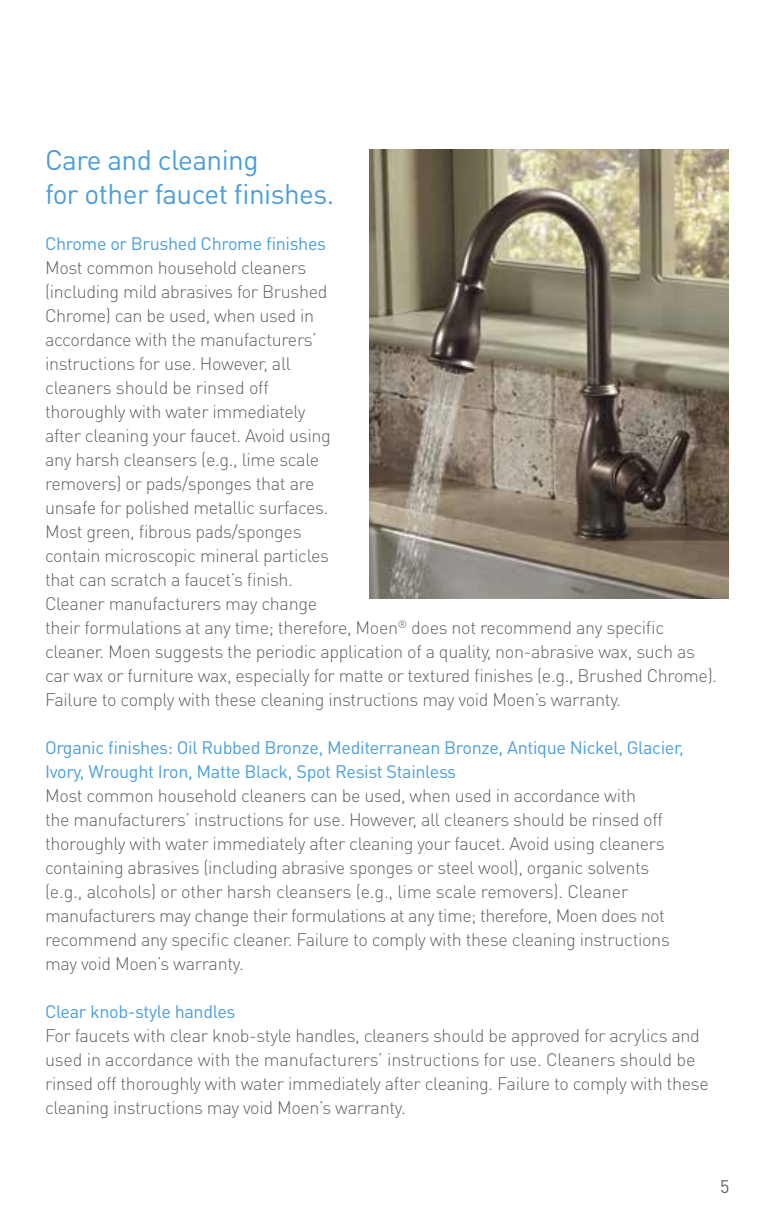
<style>
.page{position:relative;width:774px;height:1224px;background:#fff}
.page>*{position:absolute;margin:0;border:0;box-sizing:border-box;transform-origin:0 0}
.t1{font:28px/34px "DINOT";letter-spacing:-.02em;color:#4c9edc}
.t2{font:300 18px/24px "DINOT";letter-spacing:-.02em;color:#636363}
.t3{font:18px/24px "DINOT";letter-spacing:-.02em;color:#4c9edc}
.t4{font:18px "DINOT";color:#636363}
</style>
<div class="page">
<img style="left:369px;top:149px;width:360px;height:449px">
<h1 class="t1" style="left:45px;top:142px;width:291px">Care and cleaning<br>for other faucet finishes.</h1>
<p class="t3" style="left:45px;top:231px;width:283px">Chrome or Brushed Chrome finishes</p>
<p class="t2" style="left:45px;top:255px;width:674px">Most common household cleaners<br>(including mild abrasives for Brushed<br>Chrome) can be used, when used in<br>accordance with the manufacturers’<br>instructions for use. However, all<br>cleaners should be rinsed off<br>thoroughly with water immediately<br>after cleaning your faucet. Avoid using<br>any harsh cleansers (e.g., lime scale<br>removers) or pads/sponges that are<br>unsafe for polished metallic surfaces.<br>Most green, fibrous pads/sponges<br>contain microscopic mineral particles<br>that can scratch a faucet’s finish.<br>Cleaner manufacturers may change<br>their formulations at any time; therefore, Moen<sup>®</sup> does not recommend any specific cleaner. Moen suggests the periodic application of a quality, non-abrasive wax, such as car wax or furniture wax, especially for matte or textured finishes (e.g., Brushed Chrome).<br>Failure to comply with these cleaning instructions may void Moen’s warranty.</p>
<p class="t3" style="left:45px;top:735px;width:640px">Organic finishes: Oil Rubbed Bronze, Mediterranean Bronze, Antique Nickel, Glacier,<br>Ivory, Wrought Iron, Matte Black, Spot Resist Stainless</p>
<p class="t2" style="left:45px;top:783px;width:626px">Most common household cleaners can be used, when used in accordance with<br>the manufacturers’ instructions for use. However, all cleaners should be rinsed off thoroughly with water immediately after cleaning your faucet. Avoid using cleaners containing abrasives (including abrasive sponges or steel wool), organic solvents (e.g., alcohols) or other harsh cleansers (e.g., lime scale removers). Cleaner manufacturers may change their formulations at any time; therefore, Moen does not recommend any specific cleaner. Failure to comply with these cleaning instructions may void Moen’s warranty.</p>
<p class="t3" style="left:45px;top:999px;width:192px">Clear knob-style handles</p>
<p class="t2" style="left:45px;top:1023px;width:665px">For faucets with clear knob-style handles, cleaners should be approved for acrylics and used in accordance with the manufacturers’ instructions for use. Cleaners should be rinsed off thoroughly with water immediately after cleaning. Failure to comply with these cleaning instructions may void Moen’s warranty.</p>
<p class="t4" style="left:720px;top:1174px;width:11px">5</p>
</div>
